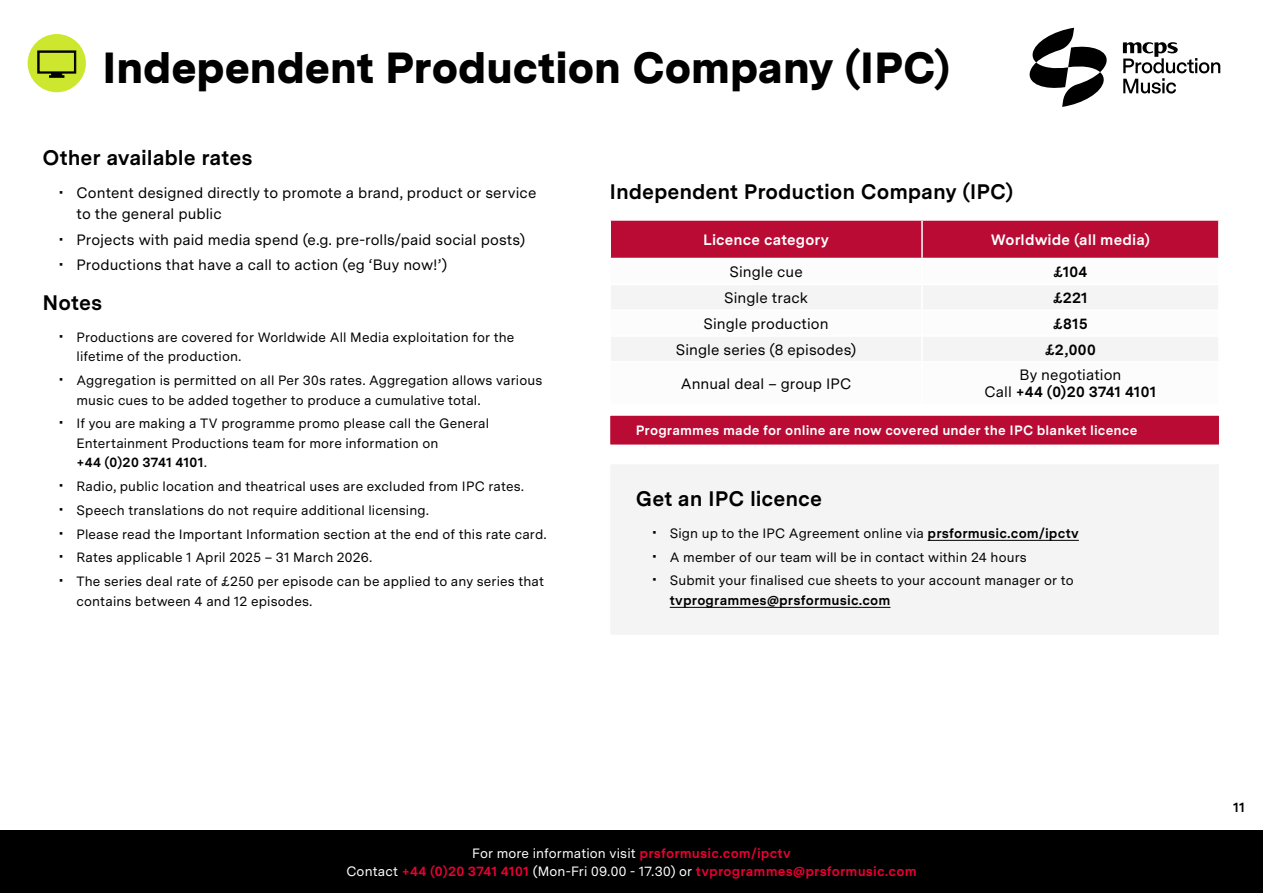
<style>
.page{position:relative;width:1263px;height:893px;background:#fff}
.page>*{position:absolute;margin:0;border:0;box-sizing:border-box;transform-origin:0 0}
.t1{font:900 43.5px "Messina Sans";letter-spacing:-.005em;color:#000}
.t2{font:700 21px "Messina Sans";letter-spacing:-.005em;color:#000}
.t3{font:15px/21px "Messina Sans";letter-spacing:.005em;color:#000}
.t4{font:700 15px "Messina Sans";letter-spacing:.005em;color:#fff}
.t5{font:700 15px "Messina Sans";letter-spacing:.015em;color:#000}
.t6{font:13.5px/23.7px "Messina Sans";letter-spacing:.01em;color:#000}
.t7{font:700 13.5px/18px "Messina Sans";letter-spacing:.01em;color:#e80033;text-align:center}
.t8{font:700 13.5px "Messina Sans";letter-spacing:.01em;color:#fff}
.t9{font:700 13.5px "Messina Sans";letter-spacing:.01em;color:#000}
.s1{font-weight:900}
.s2{font-weight:900;font-size:15px}
.s3{font-weight:700}
.s4{font-weight:400;color:#fff}
</style>
<div class="page">
<div style="left:0;top:831px;width:1263px;height:62px;background:#000"></div>
<svg style="left:1123px;top:42px;width:97px;height:52px"></svg>
<svg style="left:1029px;top:28px;width:78px;height:79px"></svg>
<div style="left:28px;top:34px;width:58px;height:58px;background:#cde72f;border-radius:50%"></div>
<svg style="left:37px;top:50px;width:39px;height:28px"></svg>
<div style="left:609px;top:415px;width:611px;height:30px;background:#b90b34"></div>
<div style="left:609px;top:414px;width:611px;height:32px;border:2px solid #fff"></div>
<div style="left:611px;top:221px;width:607px;height:37px;background:#b90b34"></div>
<div style="left:611px;top:286px;width:607px;height:75px;background:#f5f4f5"></div>
<hr style="left:921px;top:221px;width:2px;height:37px;background:#fff">
<hr style="left:921px;top:285px;width:2px;height:24px;background:#fff">
<hr style="left:921px;top:311px;width:2px;height:24px;background:#fff">
<hr style="left:921px;top:337px;width:2px;height:24px;background:#fff">
<hr style="left:609px;top:309px;width:313px;height:2px;background:#fff">
<hr style="left:922px;top:309px;width:296px;height:2px;background:#fff">
<hr style="left:611px;top:335px;width:311px;height:2px;background:#fff">
<hr style="left:922px;top:335px;width:296px;height:2px;background:#fff">
<div style="left:609px;top:464px;width:611px;height:171px;background:#f5f4f5"></div>
<hr style="left:928px;top:540px;width:151px;height:1px;background:#000">
<hr style="left:670px;top:607px;width:220px;height:1px;background:#000">
<h1 class="t1" style="left:102px;top:36px;width:849px">Independent Production Company (IPC)</h1>
<h2 class="t2" style="left:43px;top:142px;width:211px">Other available rates</h2>
<p class="t3" style="left:77px;top:182px;width:461px;text-indent:-17px"><span class="s1">·</span> Content designed directly to promote a brand, product or service to the general public</p>
<p class="t3" style="left:60px;top:226px;width:467px;line-height:25.2px"><span class="s1">·</span> Projects with paid media spend (e.g. pre-rolls/paid social posts) <span class="s1">·</span> Productions that have a call to action (eg ‘Buy now!’)</p>
<h2 class="t2" style="left:43px;top:286px;width:61px">Notes</h2>
<p class="t6" style="left:77px;top:327px;width:439px;line-height:19.5px;text-indent:-17px"><span class="s2">·</span> Productions are covered for Worldwide All Media exploitation for the lifetime of the production.</p>
<p class="t6" style="left:77px;top:370px;width:467px;line-height:19.5px;text-indent:-17px"><span class="s2">·</span> Aggregation is permitted on all Per 30s rates. Aggregation allows various music cues to be added together to produce a cumulative total.</p>
<p class="t6" style="left:77px;top:413px;width:414px;line-height:19.5px;text-indent:-17px"><span class="s2">·</span> If you are making a TV programme promo please call the General<br>Entertainment Productions team for more information on<br><span class="s3">+44 (0)20 3741 4101</span>.</p>
<p class="t6" style="left:60px;top:474px;width:488px"><span class="s2">·</span> Radio, public location and theatrical uses are excluded from IPC rates.<br><span class="s2">·</span> Speech translations do not require additional licensing.<br><span class="s2">·</span> Please read the Important Information section at the end of this rate card. <span class="s2">·</span> Rates applicable 1 April 2025 – 31 March 2026.<br><span class="s2">·</span> The series deal rate of £250 per episode can be applied to any series that</p>
<p class="t6" style="left:77px;top:589px;width:237px">contains between 4 and 12 episodes.</p>
<h2 class="t2" style="left:609px;top:175px;width:405px">Independent Production Company (IPC)</h2>
<p class="t4" style="left:703px;top:228px;width:127px">Licence category</p>
<p class="t4" style="left:991px;top:228px;width:161px">Worldwide (all media)</p>
<p class="t3" style="left:729px;top:261px;width:75px">Single cue</p>
<p class="t5" style="left:1053px;top:261px;width:35px">£104</p>
<p class="t3" style="left:724px;top:287px;width:85px">Single track</p>
<p class="t5" style="left:1053px;top:286px;width:36px">£221</p>
<p class="t3" style="left:704px;top:313px;width:127px">Single production</p>
<p class="t5" style="left:1053px;top:312px;width:36px">£815</p>
<p class="t3" style="left:676px;top:338px;width:182px">Single series (8 episodes)</p>
<p class="t5" style="left:1045px;top:338px;width:52px">£2,000</p>
<p class="t3" style="left:681px;top:372px;width:172px">Annual deal – group IPC</p>
<p class="t3" style="left:985px;top:366px;width:173px;line-height:16.5px;text-align:center">By negotiation<br>Call <span class="s3">+44 (0)20 3741 4101</span></p>
<p class="t8" style="left:636px;top:420px;width:503px">Programmes made for online are now covered under the IPC blanket licence</p>
<h2 class="t2" style="left:636px;top:483px;width:188px">Get an IPC licence</h2>
<p class="t6" style="left:653px;top:521px;width:428px"><span class="s2">·</span> Sign up to the IPC Agreement online via <span class="s3">prsformusic.com/ipctv </span><span class="s2">·</span> A member of our team will be in contact within 24 hours<br><span class="s2">·</span> Submit your finalised cue sheets to your account manager or to</p>
<p class="t9" style="left:670px;top:590px;width:222px">tvprogrammes@prsformusic.com</p>
<p class="t7" style="left:346px;top:843px;width:572px"><span class="s4">For more information visit</span> prsformusic.com/ipctv<br><span class="s4">Contact</span> +44 (0)20 3741 4101 <span class="s4">(Mon-Fri 09.00 - 17.30) or</span> tvprogrammes@prsformusic.com</p>
<p class="t9" style="left:1233px;top:797px;width:13px">11</p>
</div>
